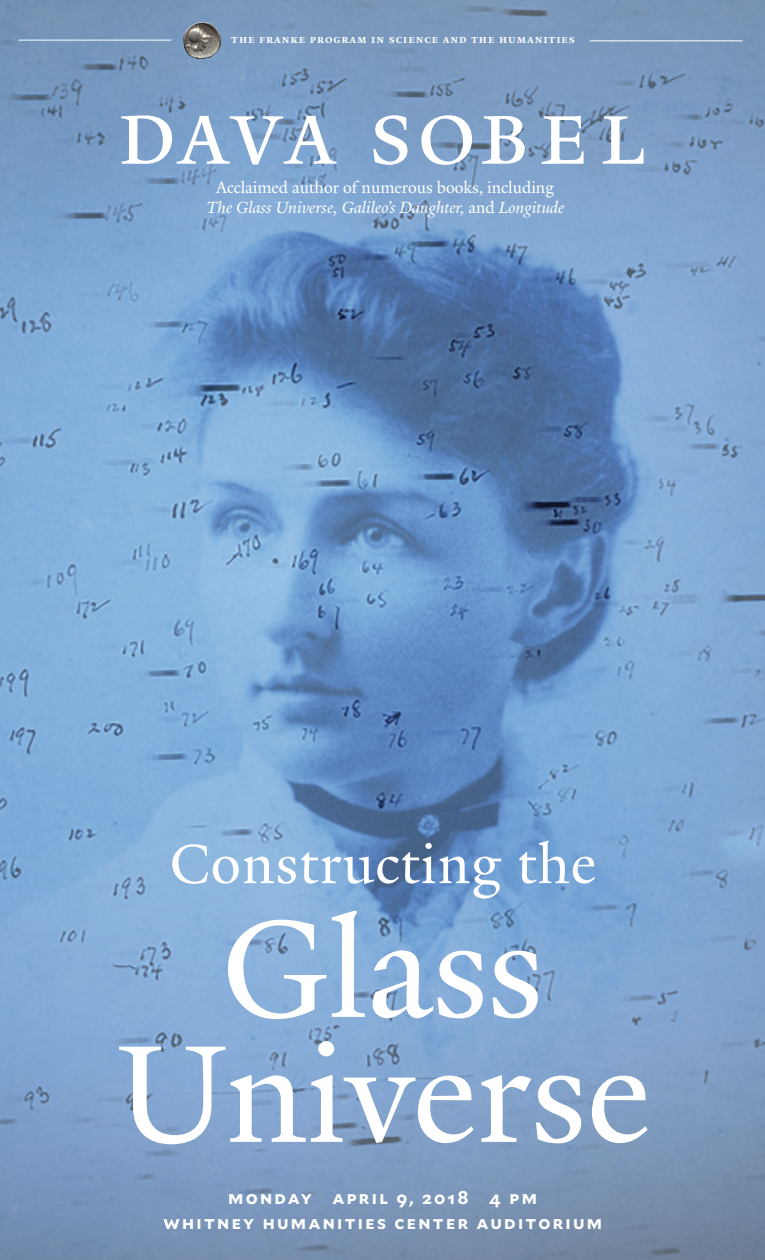
<style>
.page{position:relative;width:765px;height:1260px;background:#fff}
.page>*{position:absolute;margin:0;border:0;box-sizing:border-box;transform-origin:0 0}
.t1{font:150px/125px "Yale New";color:#fff;text-align:center}
.t2{font:97.5px "Yale New";letter-spacing:.03em;color:#fff}
.t3{font:60px "Yale New";letter-spacing:.02em;color:#fff}
.t4{font:italic 17.5px/20px "Yale New";color:#fff;text-align:center}
.t5{font:700 17.5px "Mallory";letter-spacing:.13em;color:#fff}
.t6{font:700 12.25px "Yale New";letter-spacing:.07em;color:#fff}
.s1{font-style:normal}
</style>
<div class="page">
<img style="left:0;top:0;width:765px;height:1260px">
<img style="left:183px;top:22px;width:38px;height:36px">
<hr style="left:590px;top:41px;width:152px;height:1px;background:#fff">
<hr style="left:19px;top:40px;width:152px;height:1px;background:#fff">
<p class="t6" style="left:231px;top:32px;width:344px">The Franke Program in Science and the Humanities</p>
<p class="t2" style="left:118px;top:74px;width:531px">dava sobel</p>
<p class="t4" style="left:206px;top:178px;width:360px"><span class="s1">Acclaimed author of numerous books, including<br></span>The Glass Universe, Galileo’s Daughter, <span class="s1">and</span> Longitude</p>
<p class="t3" style="left:170px;top:828px;width:428px">Constructing the</p>
<p class="t1" style="left:116px;top:906px;width:536px">Glass<br>Universe</p>
<p class="t5" style="left:228px;top:1185px;width:310px">monday april 9, 2018 4 pm</p>
<p class="t5" style="left:163px;top:1210px;width:441px">whitney humanities center auditorium</p>
</div>
